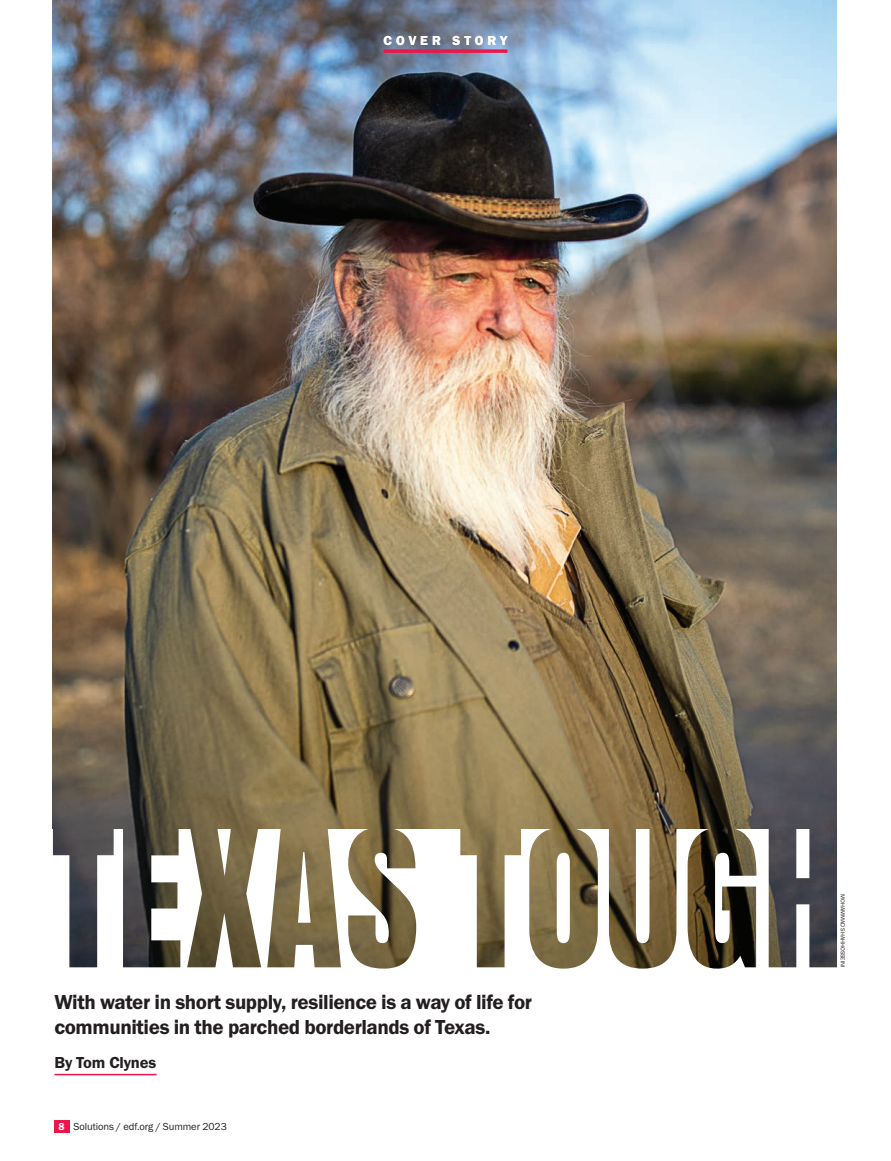
<style>
.page{position:relative;width:891px;height:1161px;background:#fff}
.page>*{position:absolute;margin:0;border:0;box-sizing:border-box;transform-origin:0 0}
.Deck_Feature_NEW{font:21px/24.8px "Franklin Gothic URW Dem";letter-spacing:-.02em;color:#231f20}
.Byline{font:16.5px "Franklin Gothic URW Dem";letter-spacing:-.01em;color:#231f20}
.Department_Standing{font:13.5px "Franklin Gothic URW Dem";letter-spacing:.3em;color:#fff}
.t1{font:10.5px "Franklin Gothic URW Boo";letter-spacing:-.01em;color:#231f20}
.Page_Number{font:10.5px "Franklin Gothic URW Dem";color:#fff}
.Photo_Credit_Knockou{font:6px "Franklin Gothic URW Boo";color:#231f20}
</style>
<div class="page">
<img style="left:53px;top:0;width:784px;height:827px">
<img style="left:53px;top:827px;width:784px;height:142px">
<hr style="left:54px;top:1074px;width:103px;height:1px;background:#ed164b">
<hr style="left:384px;top:50px;width:123px;height:3px;background:#ed164b">
<div style="left:54px;top:1120px;width:15px;height:13px;background:#ed164b"></div>
<p class="Department_Standing" style="left:384px;top:32px;width:125px">COVER STORY</p>
<p class="Deck_Feature_NEW" style="left:54px;top:989px;width:479px">With water in short supply, resilience is a way of life for communities in the parched borderlands of Texas.</p>
<p class="Byline" style="left:54px;top:1052px;width:104px">By Tom Clynes</p>
<p class="Page_Number" style="left:59px;top:1120px;width:8px">8</p>
<p class="t1" style="left:74px;top:1120px;width:155px">Solutions / edf.org / Summer 2023</p>
<p class="Photo_Credit_Knockou" style="left:846px;top:894px;width:75px;rotate:90deg">MOHAMMAD SHAHHOSSEINI</p>
</div>
